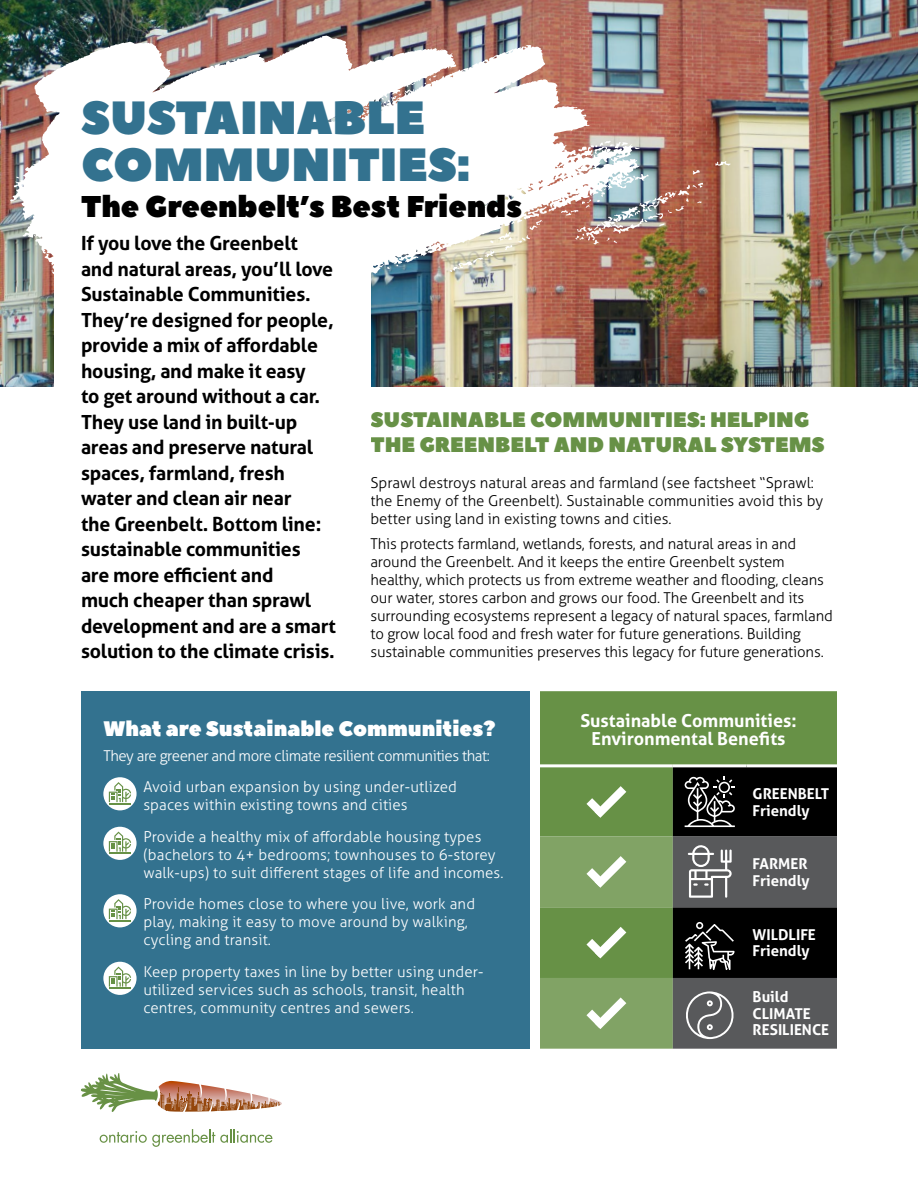
<style>
.page{position:relative;width:918px;height:1188px;background:#fff}
.page>*{position:absolute;margin:0;border:0;box-sizing:border-box;transform-origin:0 0}
.t1{font:46.5px/46.5px "Peace Sans";color:#33728f}
.t2{font:30px "Peace Sans";color:#000}
.t3{font:21px/25.2px "Peace Sans";color:#679146}
.t4{font:21px "Peace Sans";color:#fff}
.t5{font:700 19.5px/25.5px "Aller";letter-spacing:-.01em;color:#000}
.t6{font:700 18px "Aller";color:#fff}
.t7{font:300 15px/18px "Aller";letter-spacing:-.01em;color:#000}
.t8{font:300 15px/18px "Aller";letter-spacing:.01em;color:#fff}
.t9{font:700 15px/16.5px "Aller";color:#fff}
.t10{font:300 15px "Aller";letter-spacing:-.03em;color:#fff}
</style>
<div class="page">
<img style="left:0;top:0;width:918px;height:387px">
<img style="left:10px;top:95px;width:630px;height:211px">
<svg style="left:714px;top:161px;width:17px;height:5px"></svg>
<img style="left:34px;top:35px;width:422px;height:143px">
<img style="left:267px;top:45px;width:436px;height:227px">
<div style="left:81px;top:691px;width:448px;height:358px;background:#33728f"></div>
<svg style="left:103px;top:777px;width:34px;height:33px"></svg>
<hr style="left:109px;top:803px;width:22px;height:2px;background:#679146">
<svg style="left:109px;top:782px;width:22px;height:20px"></svg>
<div style="left:103px;top:827px;width:34px;height:33px;background:#fff;border-radius:50%"></div>
<svg style="left:109px;top:832px;width:22px;height:22px"></svg>
<svg style="left:103px;top:894px;width:34px;height:33px"></svg>
<hr style="left:109px;top:920px;width:22px;height:2px;background:#679146">
<svg style="left:109px;top:899px;width:22px;height:20px"></svg>
<div style="left:103px;top:962px;width:34px;height:33px;background:#fff;border-radius:50%"></div>
<svg style="left:109px;top:967px;width:22px;height:22px"></svg>
<div style="left:540px;top:691px;width:297px;height:73px;background:#679146"></div>
<svg style="left:540px;top:766px;width:297px;height:283px;background:#57674b"></svg>
<div style="left:54px;top:122px;width:316px;height:381px;background:#fff"></div>
<svg style="left:81px;top:1073px;width:201px;height:39px"></svg>
<svg style="left:100px;top:1129px;width:173px;height:18px"></svg>
<p class="t1" style="left:81px;top:97px;width:391px">SUSTAINABLE<br>COMMUNITIES:</p>
<p class="t2" style="left:81px;top:186px;width:442px">The Greenbelt’s Best Friends</p>
<p class="t5" style="left:81px;top:230px;width:257px">If you love the Greenbelt<br>and natural areas, you’ll love<br>Sustainable Communities.<br>They’re designed for people, provide a mix of affordable housing, and make it easy<br>to get around without a car.<br>They use land in built-up areas and preserve natural spaces, farmland, fresh water and clean air near<br>the Greenbelt. Bottom line: sustainable communities<br>are more efficient and<br>much cheaper than sprawl development and are a smart solution to the climate crisis.</p>
<p class="t3" style="left:370px;top:408px;width:456px">SUSTAINABLE COMMUNITIES: HELPING<br>THE GREENBELT AND NATURAL SYSTEMS</p>
<p class="t7" style="left:370px;top:474px;width:454px">Sprawl destroys natural areas and farmland (see factsheet “Sprawl: the Enemy of the Greenbelt). Sustainable communities avoid this by better using land in existing towns and cities.</p>
<p class="t7" style="left:370px;top:535px;width:464px">This protects farmland, wetlands, forests, and natural areas in and around the Greenbelt. And it keeps the entire Greenbelt system healthy, which protects us from extreme weather and flooding, cleans our water, stores carbon and grows our food. The Greenbelt and its surrounding ecosystems represent a legacy of natural spaces, farmland to grow local food and fresh water for future generations. Building sustainable communities preserves this legacy for future generations.</p>
<p class="t4" style="left:103px;top:715px;width:394px">What are Sustainable Communities?</p>
<p class="t10" style="left:103px;top:747px;width:388px">They are greener and more climate resilient communities that:</p>
<p class="t8" style="left:143px;top:778px;width:315px">Avoid urban expansion by using under-utlized spaces within existing towns and cities</p>
<p class="t8" style="left:143px;top:828px;width:362px">Provide a healthy mix of affordable housing types (bachelors to 4+ bedrooms; townhouses to 6-storey walk-ups) to suit different stages of life and incomes.</p>
<p class="t8" style="left:143px;top:895px;width:333px">Provide homes close to where you live, work and play, making it easy to move around by walking, cycling and transit.</p>
<p class="t8" style="left:143px;top:963px;width:342px">Keep property taxes in line by better using under&shy;utilized services such as schools, transit, health centres, community centres and sewers.</p>
<p class="t6" style="left:580px;top:709px;width:218px">Sustainable Communities:</p>
<p class="t6" style="left:591px;top:727px;width:196px">Environmental Benefits</p>
<p class="t9" style="left:753px;top:786px;width:78px">GREENBELT</p>
<p class="t9" style="left:753px;top:802px;width:59px">Friendly</p>
<p class="t9" style="left:753px;top:856px;width:57px">FARMER</p>
<p class="t9" style="left:753px;top:872px;width:59px">Friendly</p>
<p class="t9" style="left:753px;top:926px;width:65px">WILDLIFE</p>
<p class="t9" style="left:753px;top:943px;width:59px">Friendly</p>
<p class="t9" style="left:753px;top:989px;width:78px">Build<br>CLIMATE<br>RESILIENCE</p>
</div>
